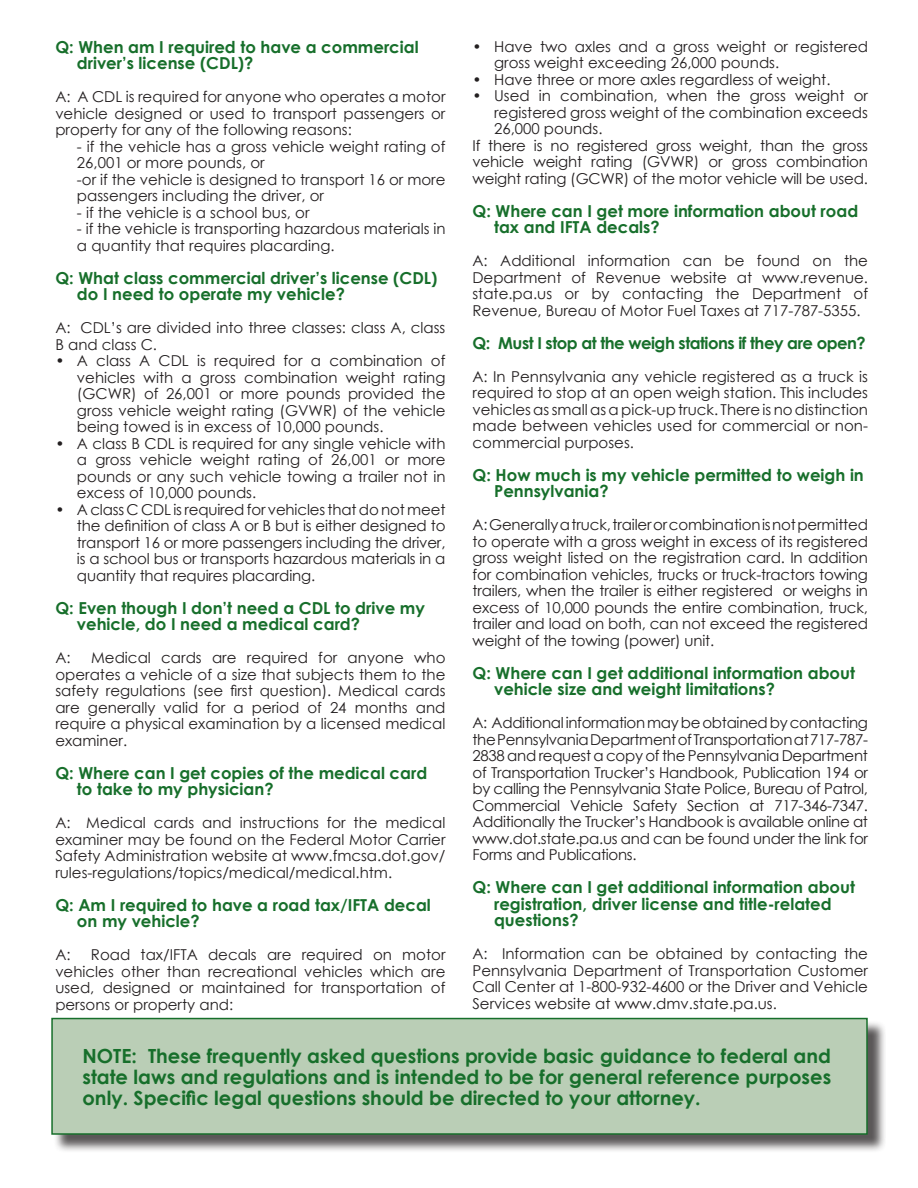
<style>
.page{position:relative;width:918px;height:1188px;background:#fff}
.page>*{position:absolute;margin:0;border:0;box-sizing:border-box;transform-origin:0 0}
.t1{font:700 19.5px/21px "Century Gothic";color:#176f2b;text-align:justify}
.Question{font:700 16.5px/16.5px "Century Gothic";color:#176f2b}
.Question-2{font:700 16.5px "Century Gothic";letter-spacing:-.03em;color:#176f2b}
.Answer{font:15px/16.5px "Century Gothic";color:#231f20;text-align:justify}
.Indent{font:15px/16.5px "Century Gothic";color:#231f20}
</style>
<div class="page">
<div style="left:54px;top:1020px;width:832px;height:133px;background:#231f20;opacity:.75"></div>
<div style="left:51px;top:1018px;width:817px;height:117px;background:#baceb6;border:2px solid #176f2b"></div>
<p class="Question" style="left:77px;top:38px;width:343px;text-indent:-22px">Q: When am I required to have a commercial driver’s license (CDL)?</p>
<p class="Answer" style="left:55px;top:88px;width:392px">A: A CDL is required for anyone who operates a motor vehicle designed or used to transport passengers or property for any of the following reasons:</p>
<p class="Indent" style="left:77px;top:138px;width:370px">- if the vehicle has a gross vehicle weight rating of<br>26,001 or more pounds, or</p>
<p class="Indent" style="left:77px;top:171px;width:370px">-or if the vehicle is designed to transport 16 or more passengers including the driver, or</p>
<p class="Indent" style="left:77px;top:204px;width:234px">- if the vehicle is a school bus, or</p>
<p class="Indent" style="left:77px;top:220px;width:370px">- if the vehicle is transporting hazardous materials in a quantity that requires placarding.</p>
<p class="Question" style="left:77px;top:269px;width:362px;text-indent:-22px">Q: What class commercial driver’s license (CDL) do I need to operate my vehicle?</p>
<p class="Answer" style="left:55px;top:319px;width:392px">A: CDL’s are divided into three classes: class A, class<br>B and class C.</p>
<p class="Indent" style="left:77px;top:352px;width:370px;text-align:justify;text-indent:-22px">• A class A CDL is required for a combination of vehicles with a gross combination weight rating (GCWR) of 26,001 or more pounds provided the gross vehicle weight rating (GVWR) of the vehicle being towed is in excess of 10,000 pounds.</p>
<p class="Indent" style="left:77px;top:435px;width:370px;text-align:justify;text-indent:-22px">• A class B CDL is required for any single vehicle with a gross vehicle weight rating of 26,001 or more pounds or any such vehicle towing a trailer not in excess of 10,000 pounds.</p>
<p class="Indent" style="left:77px;top:501px;width:370px;text-align:justify;text-indent:-22px">• A class C CDL is required for vehicles that do not meet the definition of class A or B but is either designed to transport 16 or more passengers including the driver, is a school bus or transports hazardous materials in a quantity that requires placarding.</p>
<p class="Question" style="left:77px;top:599px;width:349px;text-indent:-22px">Q: Even though I don’t need a CDL to drive my vehicle, do I need a medical card?</p>
<p class="Answer" style="left:55px;top:649px;width:17px">A:</p>
<p class="Answer" style="left:55px;top:649px;width:392px;text-indent:36px">Medical cards are required for anyone who operates a vehicle of a size that subjects them to the safety regulations (see first question). Medical cards are generally valid for a period of 24 months and require a physical examination by a licensed medical examiner.</p>
<p class="Question" style="left:77px;top:764px;width:352px;text-indent:-22px">Q: Where can I get copies of the medical card to take to my physician?</p>
<p class="Answer" style="left:55px;top:814px;width:392px">A: Medical cards and instructions for the medical examiner may be found on the Federal Motor Carrier Safety Administration website at www.fmcsa.dot.gov/ rules-regulations/topics/medical/medical.htm.</p>
<p class="Question" style="left:77px;top:896px;width:355px;text-indent:-22px">Q: Am I required to have a road tax/IFTA decal on my vehicle?</p>
<p class="Answer" style="left:55px;top:946px;width:17px">A:</p>
<p class="Answer" style="left:55px;top:946px;width:392px;text-indent:36px">Road tax/IFTA decals are required on motor vehicles other than recreational vehicles which are used, designed or maintained for transportation of persons or property and:</p>
<p class="Indent" style="left:494px;top:38px;width:375px;text-indent:-22px">• Have two axles and a gross weight or registered gross weight exceeding 26,000 pounds.</p>
<p class="Indent" style="left:472px;top:71px;width:359px">• Have three or more axles regardless of weight.</p>
<p class="Indent" style="left:494px;top:87px;width:375px;text-align:justify;text-indent:-22px">• Used in combination, when the gross weight or registered gross weight of the combination exceeds 26,000 pounds.</p>
<p class="Answer" style="left:472px;top:137px;width:397px">If there is no registered gross weight, than the gross vehicle weight rating (GVWR) or gross combination weight rating (GCWR) of the motor vehicle will be used.</p>
<p class="Question" style="left:494px;top:202px;width:366px;text-indent:-22px">Q: Where can I get more information about road tax and IFTA decals?</p>
<p class="Answer" style="left:472px;top:252px;width:397px">A: Additional information can be found on the Department of Revenue website at www.revenue. state.pa.us or by contacting the Department of Revenue, Bureau of Motor Fuel Taxes at 717-787-5355.</p>
<p class="Question-2" style="left:472px;top:330px;width:395px">Q: Must I stop at the weigh stations if they are open?</p>
<p class="Answer" style="left:472px;top:368px;width:397px">A: In Pennsylvania any vehicle registered as a truck is required to stop at an open weigh station. This includes vehicles as small as a pick-up truck. There is no distinction made between vehicles used for commercial or non&shy;commercial purposes.</p>
<p class="Question" style="left:494px;top:466px;width:371px;text-indent:-22px">Q: How much is my vehicle permitted to weigh in<br>Pennsylvania?</p>
<p class="Answer" style="left:472px;top:516px;width:397px">A: Generally a truck, trailer or combination is not permitted to operate with a gross weight in excess of its registered gross weight listed on the registration card. In addition for combination vehicles, trucks or truck-tractors towing trailers, when the trailer is either registered or weighs in excess of 10,000 pounds the entire combination, truck, trailer and load on both, can not exceed the registered weight of the towing (power) unit.</p>
<p class="Question" style="left:494px;top:664px;width:362px;text-indent:-22px">Q: Where can I get additional information about vehicle size and weight limitations?</p>
<p class="Answer" style="left:472px;top:714px;width:397px">A: Additional information may be obtained by contacting thePennsylvaniaDepartmentofTransportationat717-787- 2838 and request a copy of the Pennsylvania Department of Transportation Trucker’s Handbook, Publication 194 or by calling the Pennsylvania State Police, Bureau of Patrol, Commercial Vehicle Safety Section at 717-346-7347.<br>Additionally the Trucker’s Handbook is available online at www.dot.state.pa.us and can be found under the link for Forms and Publications.</p>
<p class="Question" style="left:494px;top:878px;width:362px;text-indent:-22px">Q: Where can I get additional information about registration, driver license and title-related questions?</p>
<p class="Answer" style="left:472px;top:945px;width:397px">A: Information can be obtained by contacting the Pennsylvania Department of Transportation Customer Call Center at 1-800-932-4600 or the Driver and Vehicle Services website at www.dmv.state.pa.us.</p>
<p class="t1" style="left:82px;top:1045px;width:750px">NOTE: These frequently asked questions provide basic guidance to federal and state laws and regulations and is intended to be for general reference purposes only. Specific legal questions should be directed to your attorney.</p>
</div>
